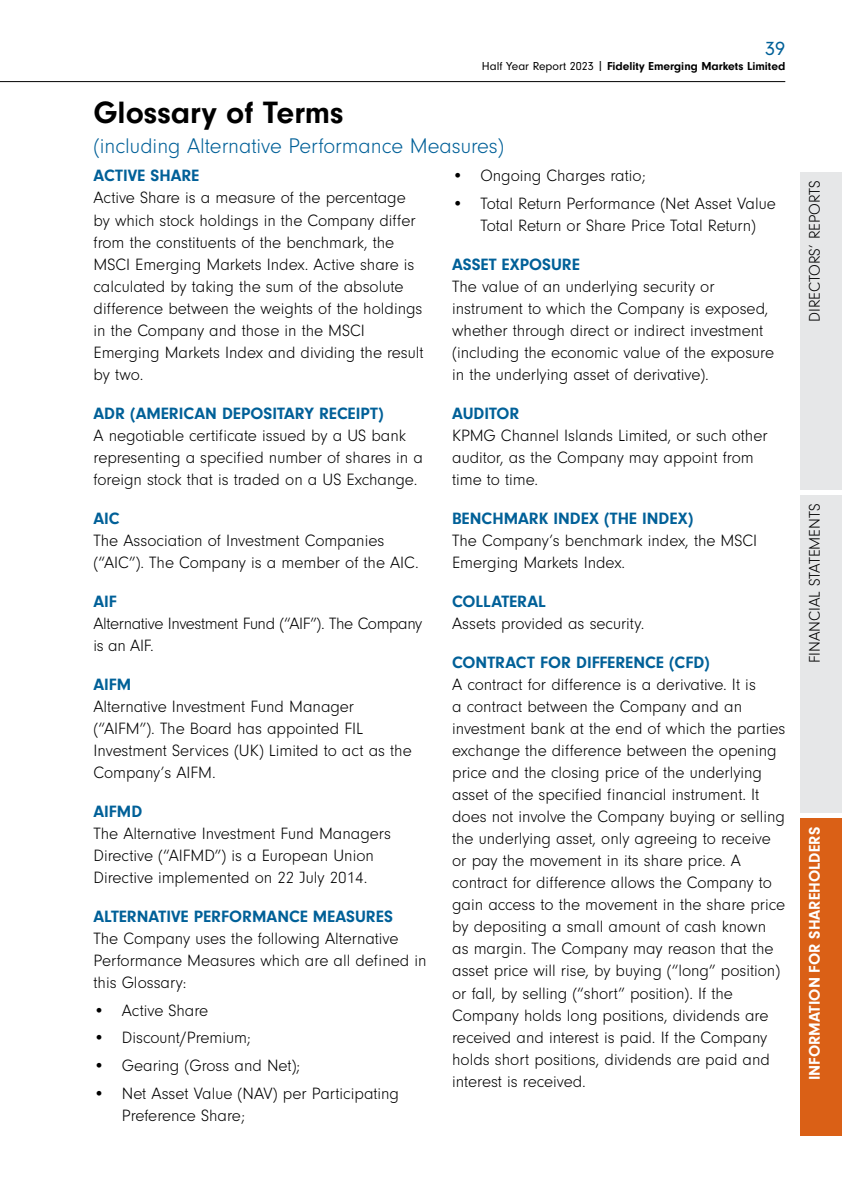
<style>
.page{position:relative;width:842px;height:1191px;background:#fff}
.page>*{position:absolute;margin:0;border:0;box-sizing:border-box;transform-origin:0 0}
.Main_Heading{font:700 32px "Neuzeit Gro";color:#000}
.t1{font:300 22px "Neuzeit Gro";color:#006098}
.t2{font:20px "Neuzeit Gro";color:#006098}
.Main_text{font:300 17px/22px "Neuzeit Gro";color:#000}
.Blue_CAPS_head{font:700 17px "Neuzeit Gro";color:#006098}
.Main_text-2{font:300 17px/22px "Neuzeit Gro";letter-spacing:-.02em;color:#000}
.Light_text{font:300 16px "Neuzeit Gro";color:#000}
.Bold_text{font:700 16px "Neuzeit Gro";color:#fff}
.t3{font:700 12px "Neuzeit Gro";color:#000}
.s1{font-weight:400}
</style>
<div class="page">
<hr style="left:0;top:81px;width:785px;height:1px;background:#000">
<div style="left:801px;top:172px;width:41px;height:317px;background:#e6e7e8"></div>
<div style="left:801px;top:818px;width:41px;height:318px;background:#da6016"></div>
<div style="left:801px;top:495px;width:41px;height:317px;background:#e6e7e8"></div>
<p class="t2" style="left:765px;top:37px;width:21px">39</p>
<p class="t3" style="left:482px;top:60px;width:305px"><span class="s1">Half Year Report 2023 |</span> Fidelity Emerging Markets Limited</p>
<p class="Main_Heading" style="left:94px;top:95px;width:251px">Glossary of Terms</p>
<p class="t1" style="left:94px;top:135px;width:412px">(including Alternative Performance Measures)</p>
<p class="Blue_CAPS_head" style="left:94px;top:166px;width:107px">ACTIVE SHARE</p>
<p class="Main_text" style="left:94px;top:187px;width:332px">Active Share is a measure of the percentage by which stock holdings in the Company differ from the constituents of the benchmark, the MSCI Emerging Markets Index. Active share is calculated by taking the sum of the absolute difference between the weights of the holdings in the Company and those in the MSCI Emerging Markets Index and dividing the result by two.</p>
<p class="Blue_CAPS_head" style="left:94px;top:403px;width:292px">ADR (AMERICAN DEPOSITARY RECEIPT)</p>
<p class="Main_text" style="left:94px;top:424px;width:331px">A negotiable certificate issued by a US bank representing a specified number of shares in a foreign stock that is traded on a US Exchange.</p>
<p class="Blue_CAPS_head" style="left:94px;top:508px;width:28px">AIC</p>
<p class="Main_text" style="left:94px;top:529px;width:327px">The Association of Investment Companies (“AIC”). The Company is a member of the AIC.</p>
<p class="Blue_CAPS_head" style="left:94px;top:591px;width:25px">AIF</p>
<p class="Main_text-2" style="left:94px;top:612px;width:330px">Alternative Investment Fund (“AIF”). The Company is an AIF.</p>
<p class="Blue_CAPS_head" style="left:94px;top:674px;width:39px">AIFM</p>
<p class="Main_text" style="left:94px;top:695px;width:320px">Alternative Investment Fund Manager (“AIFM”). The Board has appointed FIL Investment Services (UK) Limited to act as the Company’s AIFM.</p>
<p class="Blue_CAPS_head" style="left:94px;top:801px;width:50px">AIFMD</p>
<p class="Main_text" style="left:94px;top:822px;width:299px">The Alternative Investment Fund Managers<br>Directive (“AIFMD”) is a European Union<br>Directive implemented on 22 July 2014.</p>
<p class="Blue_CAPS_head" style="left:94px;top:906px;width:301px">ALTERNATIVE PERFORMANCE MEASURES</p>
<p class="Main_text" style="left:94px;top:927px;width:334px">The Company uses the following Alternative<br>Performance Measures which are all defined in this Glossary:</p>
<p class="Main_text" style="left:94px;top:999px;width:116px">• Active Share</p>
<p class="Main_text" style="left:94px;top:1027px;width:159px">• Discount/Premium;</p>
<p class="Main_text" style="left:94px;top:1054px;width:208px">• Gearing (Gross and Net);</p>
<p class="Main_text" style="left:122px;top:1082px;width:279px;text-indent:-28px">• Net Asset Value (NAV) per Participating<br>Preference Share;</p>
<p class="Main_text" style="left:452px;top:165px;width:195px">• Ongoing Charges ratio;</p>
<p class="Main_text" style="left:452px;top:193px;width:325px;text-align:center">• Total Return Performance (Net Asset Value<br>Total Return or Share Price Total Return)</p>
<p class="Blue_CAPS_head" style="left:452px;top:255px;width:129px">ASSET EXPOSURE</p>
<p class="Main_text" style="left:452px;top:276px;width:323px">The value of an underlying security or instrument to which the Company is exposed, whether through direct or indirect investment (including the economic value of the exposure in the underlying asset of derivative).</p>
<p class="Blue_CAPS_head" style="left:452px;top:404px;width:69px">AUDITOR</p>
<p class="Main_text" style="left:452px;top:425px;width:317px">KPMG Channel Islands Limited, or such other auditor, as the Company may appoint from time to time.</p>
<p class="Blue_CAPS_head" style="left:452px;top:509px;width:243px">BENCHMARK INDEX (THE INDEX)</p>
<p class="Main_text" style="left:452px;top:530px;width:307px">The Company’s benchmark index, the MSCI<br>Emerging Markets Index.</p>
<p class="Blue_CAPS_head" style="left:452px;top:592px;width:95px">COLLATERAL</p>
<p class="Main_text" style="left:452px;top:613px;width:194px">Assets provided as security.</p>
<p class="Blue_CAPS_head" style="left:452px;top:653px;width:259px">CONTRACT FOR DIFFERENCE (CFD)</p>
<p class="Main_text" style="left:452px;top:674px;width:335px">A contract for difference is a derivative. It is<br>a contract between the Company and an investment bank at the end of which the parties exchange the difference between the opening price and the closing price of the underlying asset of the specified financial instrument. It does not involve the Company buying or selling the underlying asset, only agreeing to receive or pay the movement in its share price. A contract for difference allows the Company to gain access to the movement in the share price by depositing a small amount of cash known as margin. The Company may reason that the asset price will rise, by buying (“long” position) or fall, by selling (“short” position). If the Company holds long positions, dividends are received and interest is paid. If the Company holds short positions, dividends are paid and interest is received.</p>
<p class="Light_text" style="left:806px;top:322px;width:143px;rotate:-90deg">DIRECTORS’ REPORTS</p>
<p class="Light_text" style="left:806px;top:663px;width:161px;rotate:-90deg">FINANCIAL STATEMENTS</p>
<p class="Bold_text" style="left:805px;top:1080px;width:255px;rotate:-90deg">INFORMATION FOR SHAREHOLDERS</p>
</div>
